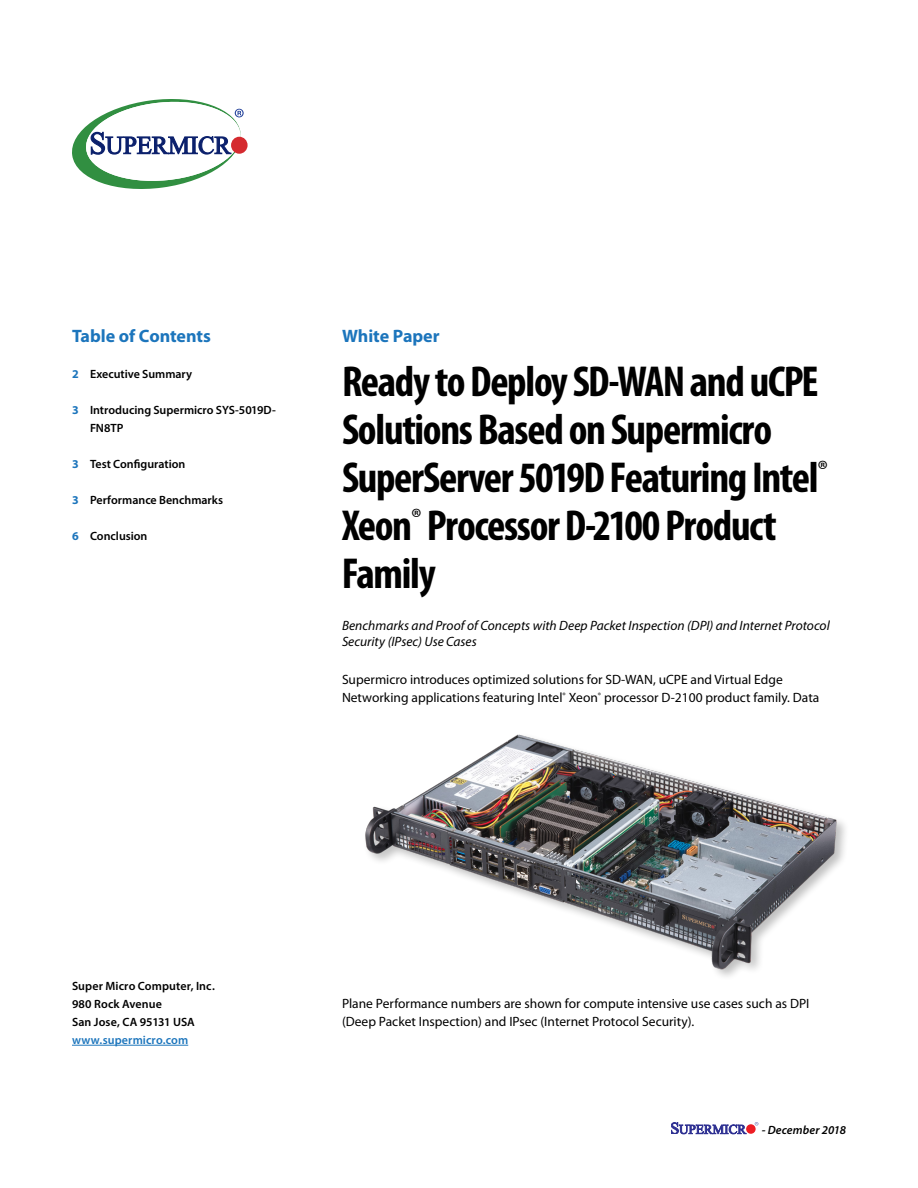
<style>
.page{position:relative;width:918px;height:1188px;background:#fff}
.page>*{position:absolute;margin:0;border:0;box-sizing:border-box;transform-origin:0 0}
.t1{font:700 condensed 43.5px/48px "Myriad Pro";letter-spacing:-.03em;color:#000}
.t2{font:700 18px "Myriad Pro";letter-spacing:-.005em;color:#1c75bc}
.t3{font:13.5px/18px "Myriad Pro";color:#000}
.t4{font:italic 13.5px/16.2px "Myriad Pro";color:#000}
.t5{font:600 12px/18px "Myriad Pro";color:#000}
.t6{font:600 12px "Myriad Pro";letter-spacing:.01em;color:#1c75bc}
.t7{font:italic 600 12px "Myriad Pro";letter-spacing:.01em;color:#000}
.s1{font-weight:700;color:#1c75bc}
</style>
<div class="page">
<svg style="left:671px;top:1123px;width:75px;height:11px"></svg>
<div style="left:746px;top:1124px;width:10px;height:10px;background:#ed1d24;border-radius:50%"></div>
<svg style="left:755px;top:1122px;width:3px;height:4px"></svg>
<svg style="left:231px;top:137px;width:17px;height:17px"></svg>
<svg style="left:72px;top:99px;width:172px;height:90px"></svg>
<hr style="left:72px;top:1045px;width:116px;height:1px;background:#1c75bc">
<img style="left:365px;top:734px;width:480px;height:243px">
<h2 class="t2" style="left:72px;top:324px;width:140px">Table of Contents</h2>
<p class="t5" style="left:72px;top:365px;width:122px"><span class="s1">2</span> Executive Summary</p>
<p class="t5" style="left:90px;top:401px;width:187px;text-indent:-18px"><span class="s1">3</span> Introducing Supermicro SYS-5019D-<br>FN8TP</p>
<p class="t5" style="left:72px;top:455px;width:115px"><span class="s1">3</span> Test Configuration</p>
<p class="t5" style="left:72px;top:491px;width:153px"><span class="s1">3</span> Performance Benchmarks</p>
<p class="t5" style="left:72px;top:527px;width:77px"><span class="s1">6</span> Conclusion</p>
<h2 class="t2" style="left:342px;top:324px;width:99px">White Paper</h2>
<h1 class="t1" style="left:342px;top:358px;width:488px">Ready to Deploy SD-WAN and uCPE<br>Solutions Based on Supermicro<br>SuperServer 5019D Featuring Intel<sup>®<br></sup>Xeon<sup>®</sup> Processor D-2100 Product<br>Family</h1>
<p class="t4" style="left:342px;top:617px;width:489px">Benchmarks and Proof of Concepts with Deep Packet Inspection (DPI) and Internet Protocol<br>Security (IPsec) Use Cases</p>
<p class="t3" style="left:342px;top:670px;width:479px">Supermicro introduces optimized solutions for SD-WAN, uCPE and Virtual Edge<br>Networking applications featuring Intel<sup>®</sup> Xeon<sup>®</sup> processor D-2100 product family. Data</p>
<p class="t5" style="left:72px;top:977px;width:144px">Super Micro Computer, Inc.<br>980 Rock Avenue<br>San Jose, CA 95131 USA</p>
<p class="t6" style="left:72px;top:1032px;width:118px">www.supermicro.com</p>
<p class="t3" style="left:342px;top:994px;width:469px">Plane Performance numbers are shown for compute intensive use cases such as DPI (Deep Packet Inspection) and IPsec (Internet Protocol Security).</p>
<p class="t7" style="left:762px;top:1122px;width:86px">- December 2018</p>
</div>
